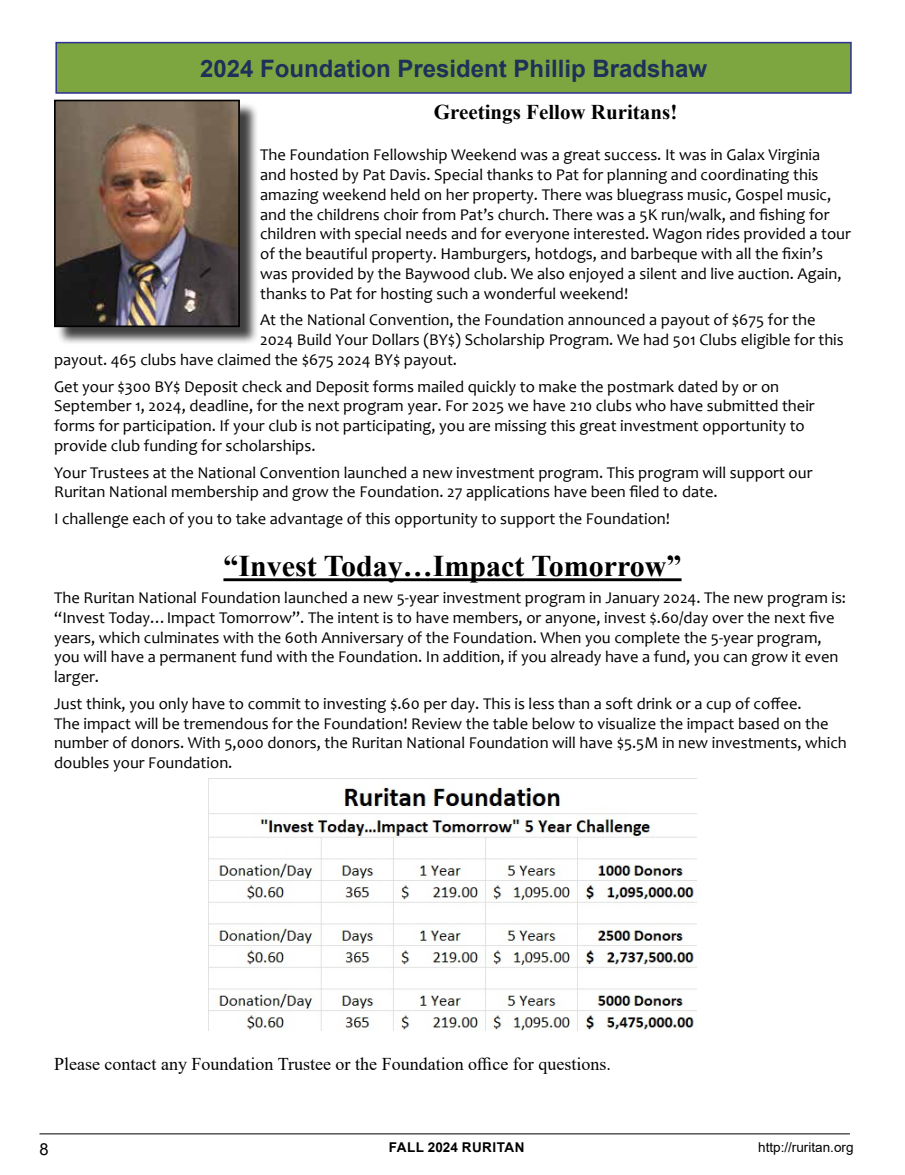
<style>
.page{position:relative;width:905px;height:1175px;background:#fff}
.page>*{position:absolute;margin:0;border:0;box-sizing:border-box;transform-origin:0 0}
.t1{font:700 30px "Times New Roman";color:#000}
.t2{font:700 24px "Arial";color:#1d3159}
.t3{font:700 21px "Times New Roman";color:#000}
.t4{font:18px "Times New Roman";color:#000}
.t5{font:16.5px/19.8px "Candara";color:#000}
.t6{font:16.5px "Arial";color:#000}
.t7{font:13.5px "Arial";color:#000}
.t8{font:700 13.5px "Arial";letter-spacing:.035em;color:#000}
</style>
<div class="page">
<div style="left:56px;top:43px;width:794px;height:50px;background:#7da641"></div>
<div style="left:55px;top:42px;width:796px;height:52px;border:2px solid #2e3092"></div>
<div style="left:56px;top:102px;width:202px;height:243px;background:#000;opacity:.75"></div>
<img style="left:57px;top:103px;width:180px;height:221px">
<div style="left:54px;top:100px;width:186px;height:227px;border:2px solid #000"></div>
<hr style="left:223px;top:578px;width:458px;height:3px;background:#000">
<img style="left:208px;top:778px;width:488px;height:252px">
<hr style="left:39px;top:1133px;width:810px;height:1px;background:#000">
<h2 class="t2" style="left:200px;top:51px;width:508px">2024 Foundation President Phillip Bradshaw</h2>
<p class="t3" style="left:434px;top:97px;width:245px">Greetings Fellow Ruritans!</p>
<p class="t5" style="left:260px;top:145px;width:592px">The Foundation Fellowship Weekend was a great success. It was in Galax Virginia<br>and hosted by Pat Davis. Special thanks to Pat for planning and coordinating this amazing weekend held on her property. There was bluegrass music, Gospel music, and the childrens choir from Pat’s church. There was a 5K run/walk, and fishing for children with special needs and for everyone interested. Wagon rides provided a tour of the beautiful property. Hamburgers, hotdogs, and barbeque with all the fixin’s was provided by the Baywood club. We also enjoyed a silent and live auction. Again, thanks to Pat for hosting such a wonderful weekend!</p>
<p class="t5" style="left:260px;top:310px;width:557px">At the National Convention, the Foundation announced a payout of $675 for the</p>
<p class="t5" style="left:260px;top:330px;width:585px">2024 Build Your Dollars (BY$) Scholarship Program. We had 501 Clubs eligible for this</p>
<p class="t5" style="left:54px;top:349px;width:404px">payout. 465 clubs have claimed the $675 2024 BY$ payout.</p>
<p class="t5" style="left:54px;top:376px;width:762px">Get your $300 BY$ Deposit check and Deposit forms mailed quickly to make the postmark dated by or on September 1, 2024, deadline, for the next program year. For 2025 we have 210 clubs who have submitted their forms for participation. If your club is not participating, you are missing this great investment opportunity to provide club funding for scholarships.</p>
<p class="t5" style="left:54px;top:462px;width:760px">Your Trustees at the National Convention launched a new investment program. This program will support our<br>Ruritan National membership and grow the Foundation. 27 applications have been filed to date.</p>
<p class="t5" style="left:54px;top:508px;width:617px">I challenge each of you to take advantage of this opportunity to support the Foundation!</p>
<h1 class="t1" style="left:223px;top:545px;width:459px">“Invest Today…Impact Tomorrow”</h1>
<p class="t5" style="left:54px;top:587px;width:793px">The Ruritan National Foundation launched a new 5-year investment program in January 2024. The new program is: “Invest Today…Impact Tomorrow”. The intent is to have members, or anyone, invest $.60/day over the next five years, which culminates with the 60th Anniversary of the Foundation. When you complete the 5-year program, you will have a permanent fund with the Foundation. In addition, if you already have a fund, you can grow it even larger.</p>
<p class="t5" style="left:54px;top:693px;width:794px">Just think, you only have to commit to investing $.60 per day. This is less than a soft drink or a cup of coffee.<br>The impact will be tremendous for the Foundation! Review the table below to visualize the impact based on the number of donors. With 5,000 donors, the Ruritan National Foundation will have $5.5M in new investments, which doubles your Foundation.</p>
<p class="t4" style="left:54px;top:1051px;width:558px">Please contact any Foundation Trustee or the Foundation office for questions.</p>
<p class="t6" style="left:39px;top:1137px;width:11px">8</p>
<p class="t8" style="left:389px;top:1137px;width:137px">FALL 2024 RURITAN</p>
<p class="t7" style="left:758px;top:1137px;width:97px">http://ruritan.org</p>
</div>
